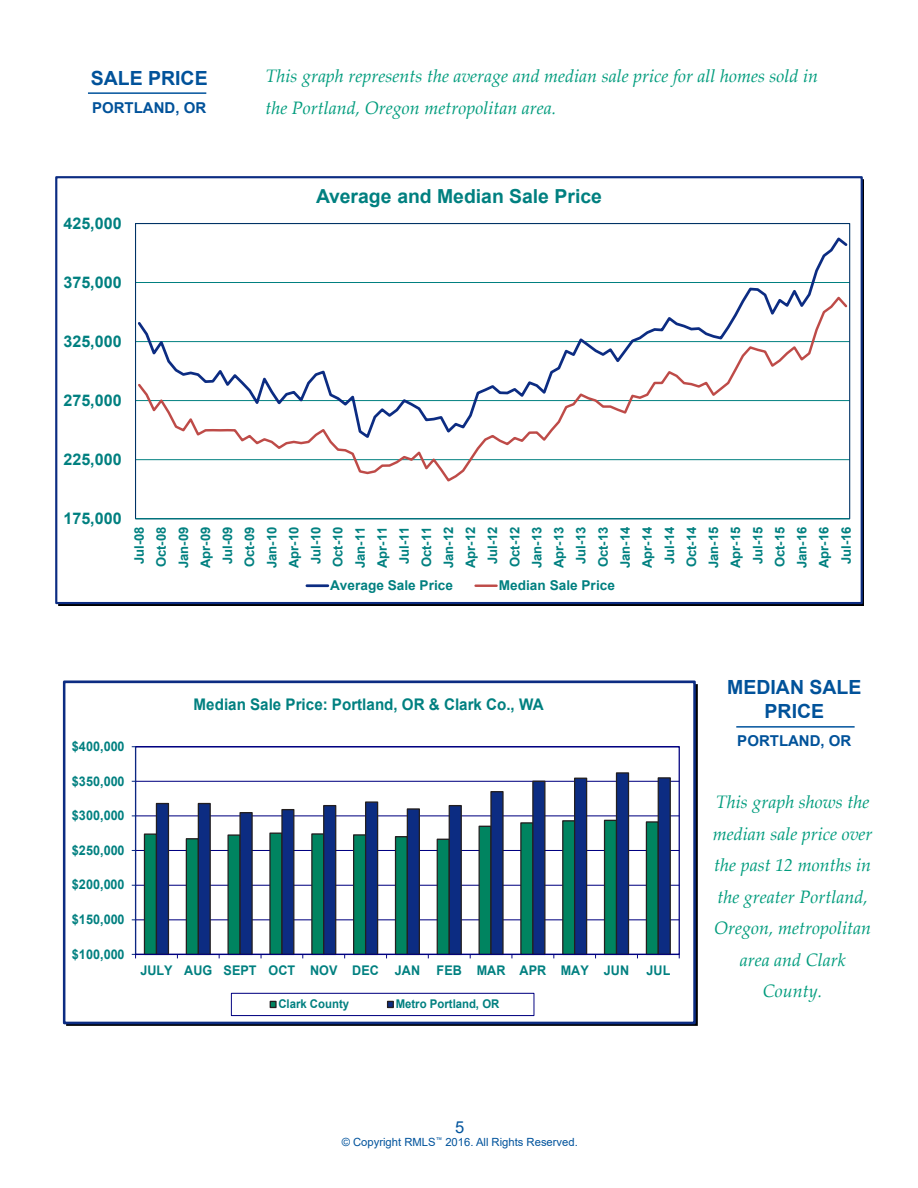
<style>
.page{position:relative;width:918px;height:1188px;background:#fff}
.page>*{position:absolute;margin:0;border:0;box-sizing:border-box;transform-origin:0 0}
.t1{font:700 19.5px/23.4px "Arial";color:#01529a;text-align:center}
.t2{font:700 19.35px "Arial";color:#008080}
.t3{font:italic 18px/31.5px "Palatino Linotype";color:#009c7d}
.t4{font:16.5px "Arial";color:#01539c}
.t5{font:700 16.05px "Arial";color:#008080}
.t6{font:700 16.05px "Arial";color:#008080;scale:.95 1}
.t7{font:700 15px "Arial";color:#01529a}
.t8{font:700 13.5px "Arial";color:#008080}
.t9{font:700 13.35px "Arial";color:#008080;scale:.95 1}
.t10{font:700 13.2px "Arial";letter-spacing:-.005em;color:#008080}
.t11{font:700 13.05px/22px "Arial";color:#008080;text-align:justify}
.t12{font:700 12px "Arial";color:#008080;scale:.95 1}
.t13{font:11.25px "Arial";color:#01539c}
</style>
<div class="page">
<hr style="left:88px;top:92px;width:118px;height:2px;background:#01539c">
<hr style="left:136px;top:518px;width:714px;height:1px;background:#008080">
<svg style="left:135px;top:235px;width:715px;height:206px"></svg>
<svg style="left:136px;top:294px;width:713px;height:190px"></svg>
<hr style="left:307px;top:584px;width:21px;height:3px;background:#0c2c82">
<hr style="left:476px;top:585px;width:21px;height:2px;background:#be4b48">
<div style="left:55px;top:176px;width:808px;height:428px;border:2px solid #0c2c82"></div>
<hr style="left:136px;top:920px;width:543px;height:1px;background:#000080">
<hr style="left:136px;top:885px;width:543px;height:1px;background:#000080">
<hr style="left:136px;top:850px;width:543px;height:1px;background:#000080">
<hr style="left:136px;top:816px;width:543px;height:1px;background:#000080">
<hr style="left:136px;top:781px;width:543px;height:1px;background:#000080">
<svg style="left:143px;top:833px;width:12px;height:123px"></svg>
<svg style="left:155px;top:772px;width:517px;height:184px"></svg>
<hr style="left:135px;top:747px;width:1px;height:207px;background:#0c2c82">
<hr style="left:136px;top:954px;width:543px;height:1px;background:#000080">
<div style="left:231px;top:993px;width:303px;height:23px;border:1px solid #000080"></div>
<div style="left:270px;top:1001px;width:7px;height:7px;border:1px solid #231f20"></div>
<div style="left:387px;top:1001px;width:7px;height:7px;border:1px solid #231f20"></div>
<div style="left:63px;top:681px;width:633px;height:343px;border:3px solid #0c2c82"></div>
<hr style="left:736px;top:726px;width:119px;height:2px;background:#01539c">
<p class="t1" style="left:91px;top:67px;width:119px">SALE PRICE</p>
<p class="t7" style="left:92px;top:99px;width:116px">PORTLAND, OR</p>
<p class="t5" style="left:63px;top:214px;width:60px">425,000</p>
<p class="t5" style="left:63px;top:273px;width:60px">375,000</p>
<p class="t5" style="left:63px;top:332px;width:60px">325,000</p>
<p class="t5" style="left:63px;top:391px;width:60px">275,000</p>
<p class="t5" style="left:63px;top:450px;width:60px">225,000</p>
<p class="t3" style="left:266px;top:62px;width:554px">This graph represents the average and median sale price for all homes sold in the Portland, Oregon metropolitan area.</p>
<p class="t2" style="left:316px;top:186px;width:287px">Average and Median Sale Price</p>
<p class="t5" style="left:63px;top:509px;width:60px">175,000</p>
<p class="t11" style="left:128px;top:568px;width:43px;rotate:-90deg">Jul-08<br>Oct-08<br>Jan-09</p>
<p class="t10" style="left:198px;top:568px;width:43px;rotate:-90deg">Apr-09</p>
<p class="t11" style="left:217px;top:567px;width:42px;rotate:-90deg">Jul-09<br>Oct-09</p>
<p class="t10" style="left:264px;top:568px;width:43px;rotate:-90deg">Jan-10</p>
<p class="t11" style="left:283px;top:568px;width:43px;rotate:-90deg">Apr-10<br>Jul-10</p>
<p class="t10" style="left:331px;top:567px;width:42px;rotate:-90deg">Oct-10</p>
<p class="t11" style="left:349px;top:568px;width:43px;rotate:-90deg">Jan-11<br>Apr-11<br>Jul-11<br>Oct-11<br>Jan-12<br>Apr-12<br>Jul-12</p>
<p class="t10" style="left:507px;top:567px;width:42px;rotate:-90deg">Oct-12</p>
<p class="t11" style="left:526px;top:568px;width:43px;rotate:-90deg">Jan-13<br>Apr-13</p>
<p class="t10" style="left:574px;top:564px;width:39px;rotate:-90deg">Jul-13</p>
<p class="t11" style="left:592px;top:568px;width:43px;rotate:-90deg">Oct-13<br>Jan-14<br>Apr-14<br>Jul-14<br>Oct-14<br>Jan-15<br>Apr-15<br>Jul-15<br>Oct-15<br>Jan-16</p>
<p class="t10" style="left:817px;top:568px;width:43px;rotate:-90deg">Apr-16</p>
<p class="t11" style="left:835px;top:564px;width:39px;rotate:-90deg">Jul-16</p>
<p class="t8" style="left:330px;top:578px;width:124px">Average Sale Price</p>
<p class="t8" style="left:499px;top:578px;width:118px">Median Sale Price</p>
<p class="t9" style="left:72px;top:739px;width:57px">$400,000</p>
<p class="t9" style="left:72px;top:773px;width:57px">$350,000</p>
<p class="t9" style="left:72px;top:808px;width:57px">$300,000</p>
<p class="t9" style="left:72px;top:843px;width:57px">$250,000</p>
<p class="t9" style="left:72px;top:877px;width:57px">$200,000</p>
<p class="t9" style="left:72px;top:912px;width:57px">$150,000</p>
<p class="t9" style="left:72px;top:947px;width:57px">$100,000</p>
<p class="t6" style="left:194px;top:696px;width:370px">Median Sale Price: Portland, OR &amp; Clark Co., WA</p>
<p class="t9" style="left:140px;top:962px;width:516px">JULY AUG SEPT OCT NOV DEC JAN FEB MAR APR MAY JUN</p>
<p class="t9" style="left:646px;top:962px;width:27px">JUL</p>
<p class="t12" style="left:278px;top:997px;width:76px">Clark County</p>
<p class="t12" style="left:396px;top:997px;width:111px">Metro Portland, OR</p>
<p class="t1" style="left:727px;top:676px;width:136px">MEDIAN SALE<br>PRICE</p>
<p class="t7" style="left:737px;top:732px;width:116px">PORTLAND, OR</p>
<p class="t3" style="left:713px;top:788px;width:161px;text-align:center">This graph shows the median sale price over the past 12 months in the greater Portland,<br>Oregon, metropolitan area and Clark<br>County.</p>
<p class="t4" style="left:455px;top:1118px;width:11px">5</p>
<p class="t13" style="left:342px;top:1136px;width:238px">© Copyright RMLS<sup>™</sup> 2016. All Rights Reserved.</p>
</div>
